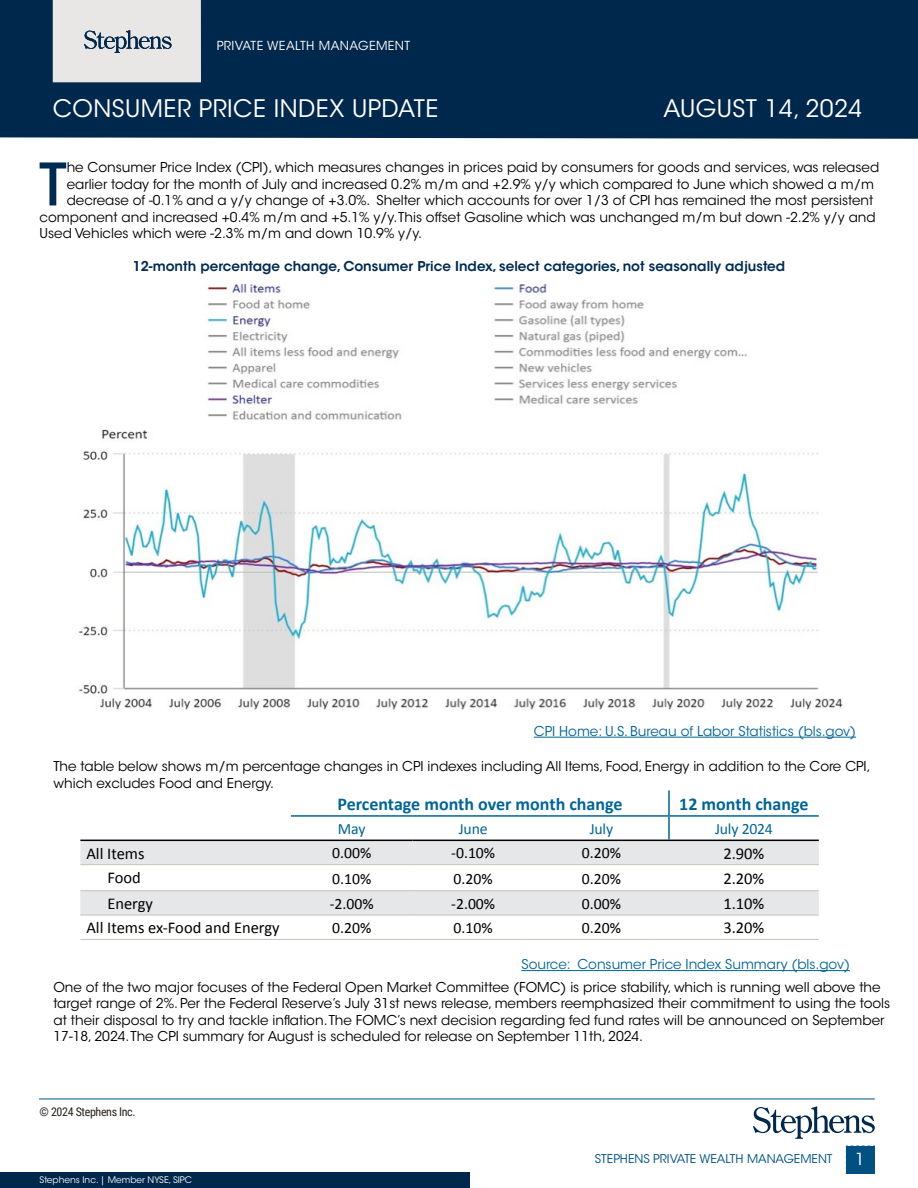
<style>
.page{position:relative;width:918px;height:1188px;background:#fff}
.page>*{position:absolute;margin:0;border:0;box-sizing:border-box;transform-origin:0 0}
.t1{font:500 58.05px "ITC Avant Garde Std";color:#002b51}
.t2{font:24px "ITC Avant Garde Std";letter-spacing:.02em;color:#fff}
.t3{font:700 18px "Calibri";color:#006594}
.t4{font:16.5px "Calibri";color:#000}
.t5{font:16.5px "ITC Avant Garde Std";color:#fff}
.t6{font:15.75px "Calibri";color:#000}
.t7{font:15.75px "Calibri";letter-spacing:-.01em;color:#006594}
.t8{font:13.5px/16.5px "ITC Avant Garde Std";color:#000}
.t9{font:13.5px "ITC Avant Garde Std";color:#006594}
.t10{font:600 13.5px "ITC Avant Garde Std";color:#002b51}
.t11{font:12.3px "ITC Avant Garde Std";letter-spacing:.03em;color:#fff}
.t12{font:12px "ITC Avant Garde Std";color:#005181}
.t13{font:12px "Roboto Condensed";letter-spacing:-.03em;color:#27231f}
.t14{font:9px "ITC Avant Garde Std";color:#fff}
</style>
<div class="page">
<div style="left:0;top:1172px;width:470px;height:16px;background:#00274c"></div>
<svg style="left:846px;top:1145px;width:29px;height:29px"></svg>
<hr style="left:39px;top:1099px;width:836px;height:1px;background:#005181">
<svg style="left:753px;top:1106px;width:122px;height:33px"></svg>
<hr style="left:534px;top:737px;width:322px;height:1px;background:#006594">
<hr style="left:521px;top:970px;width:329px;height:1px;background:#006594">
<img style="left:78px;top:284px;width:765px;height:426px">
<svg style="left:80px;top:841px;width:739px;height:74px;fill:#e6e7e8"></svg>
<hr style="left:80px;top:840px;width:211px;height:1px;background:#000">
<hr style="left:412px;top:840px;width:122px;height:1px;background:#000">
<hr style="left:534px;top:840px;width:135px;height:1px;background:#000">
<hr style="left:669px;top:840px;width:150px;height:1px;background:#000">
<hr style="left:412px;top:815px;width:122px;height:2px;background:#006594">
<hr style="left:534px;top:815px;width:135px;height:2px;background:#006594">
<hr style="left:669px;top:815px;width:150px;height:2px;background:#006594">
<hr style="left:80px;top:864px;width:211px;height:1px;background:#c8c1b7">
<hr style="left:291px;top:864px;width:121px;height:1px;background:#c8c1b7">
<hr style="left:412px;top:864px;width:122px;height:1px;background:#c8c1b7">
<hr style="left:534px;top:864px;width:135px;height:1px;background:#c8c1b7">
<hr style="left:669px;top:864px;width:150px;height:1px;background:#c8c1b7">
<hr style="left:80px;top:890px;width:211px;height:1px;background:#c8c1b7">
<hr style="left:291px;top:890px;width:121px;height:1px;background:#c8c1b7">
<hr style="left:412px;top:890px;width:122px;height:1px;background:#c8c1b7">
<hr style="left:534px;top:890px;width:135px;height:1px;background:#c8c1b7">
<hr style="left:669px;top:890px;width:150px;height:1px;background:#c8c1b7">
<hr style="left:80px;top:915px;width:211px;height:1px;background:#c8c1b7">
<hr style="left:291px;top:915px;width:121px;height:1px;background:#c8c1b7">
<hr style="left:412px;top:915px;width:122px;height:1px;background:#c8c1b7">
<hr style="left:534px;top:915px;width:135px;height:1px;background:#c8c1b7">
<hr style="left:669px;top:915px;width:150px;height:1px;background:#c8c1b7">
<hr style="left:80px;top:939px;width:211px;height:1px;background:#c8c1b7">
<hr style="left:291px;top:939px;width:121px;height:1px;background:#c8c1b7">
<hr style="left:412px;top:939px;width:122px;height:1px;background:#c8c1b7">
<hr style="left:534px;top:939px;width:135px;height:1px;background:#c8c1b7">
<hr style="left:669px;top:939px;width:150px;height:1px;background:#c8c1b7">
<hr style="left:668px;top:790px;width:2px;height:25px;background:#006594">
<hr style="left:668px;top:817px;width:2px;height:23px;background:#006594">
<hr style="left:291px;top:815px;width:121px;height:2px;background:#006594">
<hr style="left:291px;top:840px;width:121px;height:1px;background:#000">
<div style="left:0;top:0;width:918px;height:139px;background:#00274c"></div>
<div style="left:53px;top:0;width:148px;height:82px;background:#e8e7e5"></div>
<svg style="left:84px;top:30px;width:88px;height:23px"></svg>
<p class="t11" style="left:217px;top:38px;width:195px">PRIVATE WEALTH MANAGEMENT</p>
<h2 class="t2" style="left:53px;top:94px;width:387px">CONSUMER PRICE INDEX UPDATE</h2>
<h2 class="t2" style="left:663px;top:94px;width:200px">AUGUST 14, 2024</h2>
<h1 class="t1" style="left:39px;top:148px;width:29px">T</h1>
<p class="t8" style="left:67px;top:160px;width:814px">he Consumer Price Index (CPI), which measures changes in prices paid by consumers for goods and services, was released</p>
<p class="t8" style="left:67px;top:176px;width:809px">earlier today for the month of July and increased 0.2% m/m and +2.9% y/y which compared to June which showed a m/m</p>
<p class="t8" style="left:67px;top:193px;width:808px">decrease of -0.1% and a y/y change of +3.0%. Shelter which accounts for over 1/3 of CPI has remained the most persistent</p>
<p class="t8" style="left:40px;top:209px;width:838px">component and increased +0.4% m/m and +5.1% y/y. This offset Gasoline which was unchanged m/m but down -2.2% y/y and</p>
<p class="t8" style="left:40px;top:226px;width:384px">Used Vehicles which were -2.3% m/m and down 10.9% y/y.</p>
<p class="t10" style="left:133px;top:258px;width:654px">12-month percentage change, Consumer Price Index, select categories, not seasonally adjusted</p>
<p class="t9" style="left:534px;top:723px;width:324px">CPI Home: U.S. Bureau of Labor Statistics (bls.gov)</p>
<p class="t8" style="left:53px;top:758px;width:819px">The table below shows m/m percentage changes in CPI indexes including All Items, Food, Energy in addition to the Core CPI, which excludes Food and Energy.</p>
<h3 class="t3" style="left:337px;top:791px;width:287px">Percentage month over month change</h3>
<h3 class="t3" style="left:679px;top:791px;width:131px">12 month change</h3>
<p class="t7" style="left:338px;top:818px;width:29px">May</p>
<p class="t7" style="left:459px;top:818px;width:30px">June</p>
<p class="t7" style="left:590px;top:818px;width:25px">July</p>
<p class="t7" style="left:715px;top:818px;width:59px">July 2024</p>
<p class="t4" style="left:86px;top:842px;width:60px">All Items</p>
<p class="t6" style="left:332px;top:842px;width:41px">0.00%</p>
<p class="t6" style="left:451px;top:842px;width:46px">-0.10%</p>
<p class="t6" style="left:582px;top:842px;width:41px">0.20%</p>
<p class="t4" style="left:723px;top:842px;width:43px">2.90%</p>
<p class="t4" style="left:107px;top:866px;width:35px">Food</p>
<p class="t6" style="left:332px;top:867px;width:41px">0.10%</p>
<p class="t6" style="left:454px;top:867px;width:41px">0.20%</p>
<p class="t6" style="left:582px;top:867px;width:41px">0.20%</p>
<p class="t4" style="left:723px;top:867px;width:43px">2.20%</p>
<p class="t4" style="left:107px;top:892px;width:47px">Energy</p>
<p class="t6" style="left:330px;top:893px;width:46px">-2.00%</p>
<p class="t6" style="left:451px;top:893px;width:46px">-2.00%</p>
<p class="t6" style="left:582px;top:893px;width:41px">0.00%</p>
<p class="t4" style="left:723px;top:892px;width:43px">1.10%</p>
<p class="t4" style="left:86px;top:916px;width:195px">All Items ex-Food and Energy</p>
<p class="t6" style="left:332px;top:917px;width:41px">0.20%</p>
<p class="t6" style="left:454px;top:917px;width:41px">0.10%</p>
<p class="t6" style="left:582px;top:917px;width:41px">0.20%</p>
<p class="t4" style="left:723px;top:916px;width:43px">3.20%</p>
<p class="t9" style="left:521px;top:956px;width:330px">Source: Consumer Price Index Summary (bls.gov)</p>
<p class="t8" style="left:53px;top:979px;width:838px">One of the two major focuses of the Federal Open Market Committee (FOMC) is price stability, which is running well above the target range of 2%. Per the Federal Reserve’s July 31st news release, members reemphasized their commitment to using the tools at their disposal to try and tackle inflation. The FOMC’s next decision regarding fed fund rates will be announced on September 17-18, 2024. The CPI summary for August is scheduled for release on September 11th, 2024.</p>
<p class="t13" style="left:40px;top:1104px;width:98px">© 2024 Stephens Inc.</p>
<p class="t14" style="left:40px;top:1175px;width:154px">Stephens Inc. | Member NYSE, SIPC</p>
<p class="t12" style="left:595px;top:1151px;width:239px">STEPHENS PRIVATE WEALTH MANAGEMENT</p>
<p class="t5" style="left:855px;top:1149px;width:11px">1</p>
</div>
